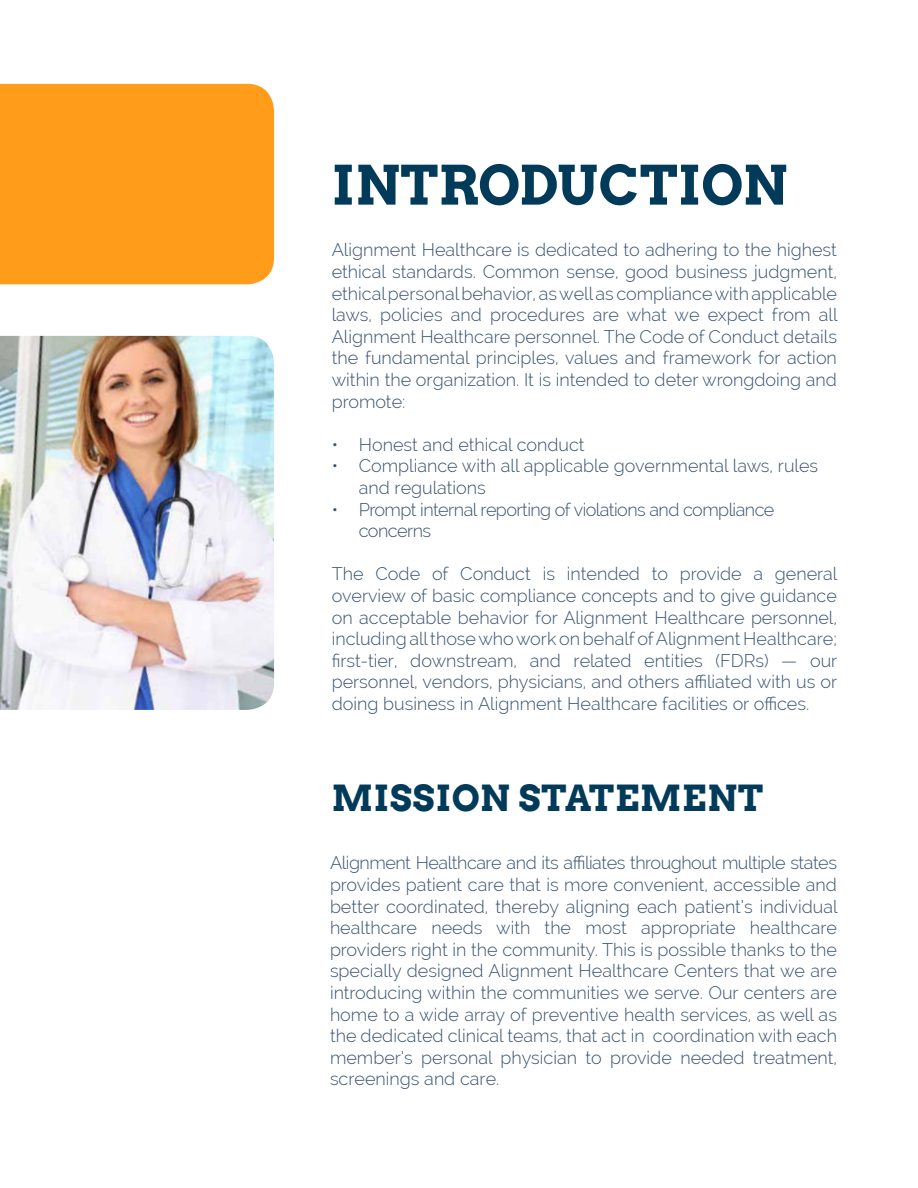
<style>
.page{position:relative;width:918px;height:1188px;background:#fff}
.page>*{position:absolute;margin:0;border:0;box-sizing:border-box;transform-origin:0 0}
.t1{font:700 54px "Arvo";letter-spacing:.005em;color:#023b5a}
.t2{font:700 36px "Arvo";letter-spacing:.025em;color:#023b5a}
.t3{font:300 18px/21.6px "Raleway";color:#385370;text-align:justify}
.t4{font:300 18px/21.6px "Raleway";letter-spacing:-.03em;color:#385370}
</style>
<div class="page">
<div style="left:0;top:84px;width:274px;height:200px;background:#ff9d1b"></div>
<img style="left:0;top:336px;width:274px;height:374px">
<h1 class="t1" style="left:332px;top:154px;width:457px">INTRODUCTION</h1>
<p class="t3" style="left:332px;top:239px;width:507px">Alignment Healthcare is dedicated to adhering to the highest ethical standards. Common sense, good business judgment, ethical personal behavior, as well as compliance with applicable laws, policies and procedures are what we expect from all Alignment Healthcare personnel. The Code of Conduct details the fundamental principles, values and framework for action within the organization. It is intended to deter wrongdoing and promote:</p>
<p class="t3" style="left:332px;top:433px;width:254px">• Honest and ethical conduct</p>
<p class="t3" style="left:359px;top:455px;width:461px;text-indent:-27px">• Compliance with all applicable governmental laws, rules and regulations</p>
<p class="t4" style="left:359px;top:498px;width:417px;text-indent:-27px">• Prompt internal reporting of violations and compliance concerns</p>
<p class="t3" style="left:332px;top:563px;width:507px">The Code of Conduct is intended to provide a general overview of basic compliance concepts and to give guidance on acceptable behavior for Alignment Healthcare personnel, including all those who work on behalf of Alignment Healthcare; first-tier, downstream, and related entities (FDRs) — our personnel, vendors, physicians, and others affiliated with us or doing business in Alignment Healthcare facilities or offices.</p>
<h2 class="t2" style="left:332px;top:777px;width:433px">MISSION STATEMENT</h2>
<p class="t3" style="left:330px;top:852px;width:509px">Alignment Healthcare and its affiliates throughout multiple states provides patient care that is more convenient, accessible and better coordinated, thereby aligning each patient’s individual healthcare needs with the most appropriate healthcare providers right in the community. This is possible thanks to the specially designed Alignment Healthcare Centers that we are introducing within the communities we serve. Our centers are home to a wide array of preventive health services, as well as the dedicated clinical teams, that act in coordination with each member’s personal physician to provide needed treatment, screenings and care.</p>
</div>
